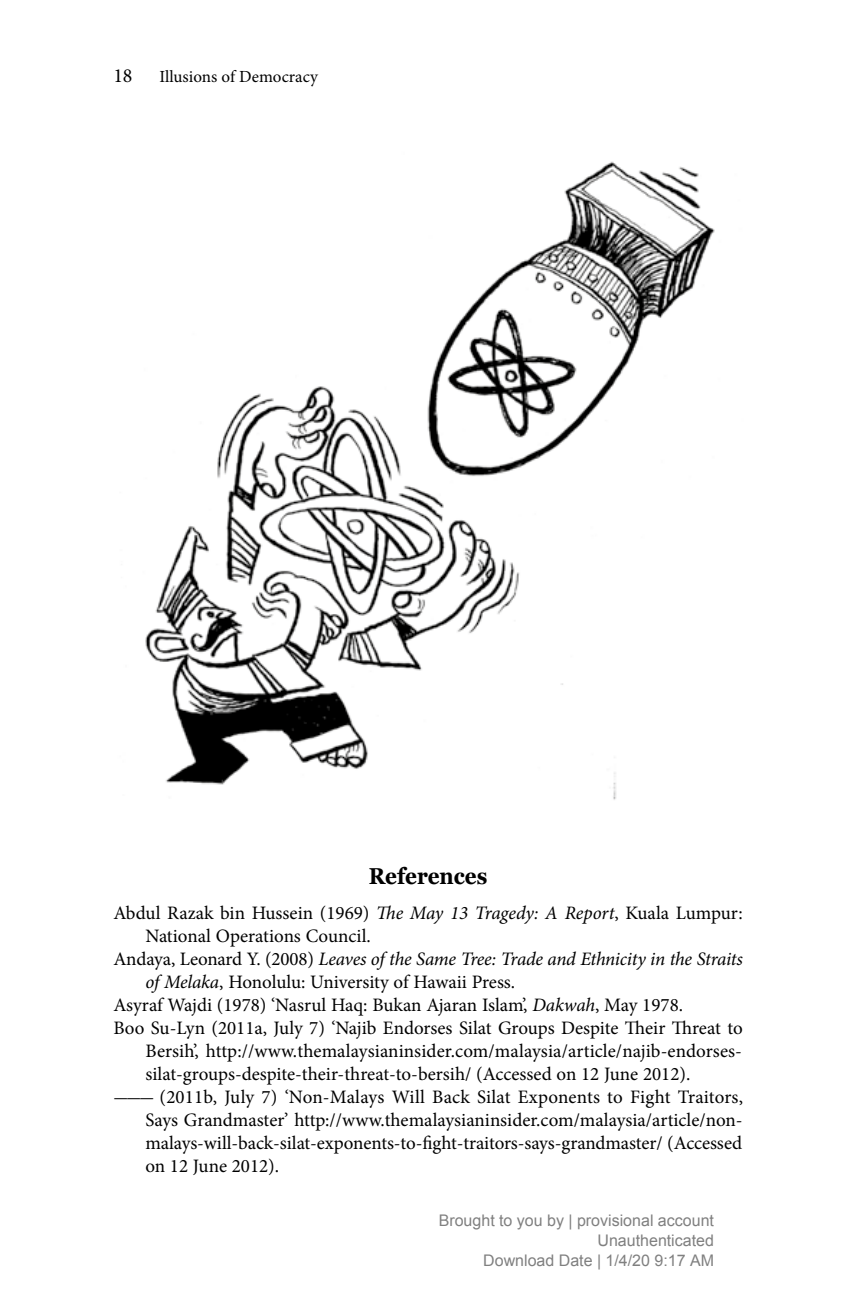
<style>
.page{position:relative;width:864px;height:1296px;background:#fff}
.page>*{position:absolute;margin:0;border:0;box-sizing:border-box;transform-origin:0 0}
.t1{font:700 23px "Georgia";color:#000;scale:.9 1}
.t2{font:20px "Minion Pro";color:#000}
.t3{font:19px "Minion Pro";color:#000}
.t4{font:italic 19px "Minion Pro";letter-spacing:-.015em;color:#000}
.t5{font:17px "Minion Pro";color:#000}
.t6{font:16px/20px "Arial";color:#808080;text-align:right}
.s1{font-style:italic}
.s2{font-style:normal}
</style>
<div class="page">
<img style="left:145px;top:161px;width:570px;height:639px">
<p class="t2" style="left:113px;top:62px;width:21px">18</p>
<p class="t5" style="left:159px;top:65px;width:160px">Illusions of Democracy</p>
<p class="t1" style="left:369px;top:862px;width:133px">References</p>
<p class="t3" style="left:113px;top:900px;width:631px">Abdul Razak bin Hussein (1969) <span class="s1">The May 13 Tragedy: A Report</span>, Kuala Lumpur:</p>
<p class="t3" style="left:145px;top:923px;width:227px">National Operations Council.</p>
<p class="t4" style="left:113px;top:946px;width:631px"><span class="s2">Andaya, Leonard Y. (2008)</span> Leaves of the Same Tree: Trade and Ethnicity in the Straits</p>
<p class="t3" style="left:145px;top:969px;width:371px"><span class="s1">of Melaka</span>, Honolulu: University of Hawaii Press.</p>
<p class="t3" style="left:113px;top:992px;width:571px">Asyraf Wajdi (1978) ‘Nasrul Haq: Bukan Ajaran Islam’, <span class="s1">Dakwah</span>, May 1978.</p>
<p class="t3" style="left:113px;top:1015px;width:631px">Boo Su-Lyn (2011a, July 7) ‘Najib Endorses Silat Groups Despite Their Threat to</p>
<p class="t3" style="left:145px;top:1038px;width:598px">Bersih’, http://www.themalaysianinsider.com/malaysia/article/najib-endorses-</p>
<p class="t3" style="left:145px;top:1061px;width:547px">silat-groups-despite-their-threat-to-bersih/ (Accessed on 12 June 2012).</p>
<p class="t3" style="left:113px;top:1084px;width:631px">--- (2011b, July 7) ‘Non-Malays Will Back Silat Exponents to Fight Traitors,</p>
<p class="t3" style="left:145px;top:1107px;width:599px">Says Grandmaster’ http://www.themalaysianinsider.com/malaysia/article/non-</p>
<p class="t3" style="left:145px;top:1130px;width:598px">malays-will-back-silat-exponents-to-fight-traitors-says-grandmaster/ (Accessed</p>
<p class="t3" style="left:145px;top:1153px;width:135px">on 12 June 2012).</p>
<p class="t6" style="left:439px;top:1212px;width:277px">Brought to you by | provisional account<br>Unauthenticated<br>Download Date | 1/4/20 9:17 AM</p>
</div>
